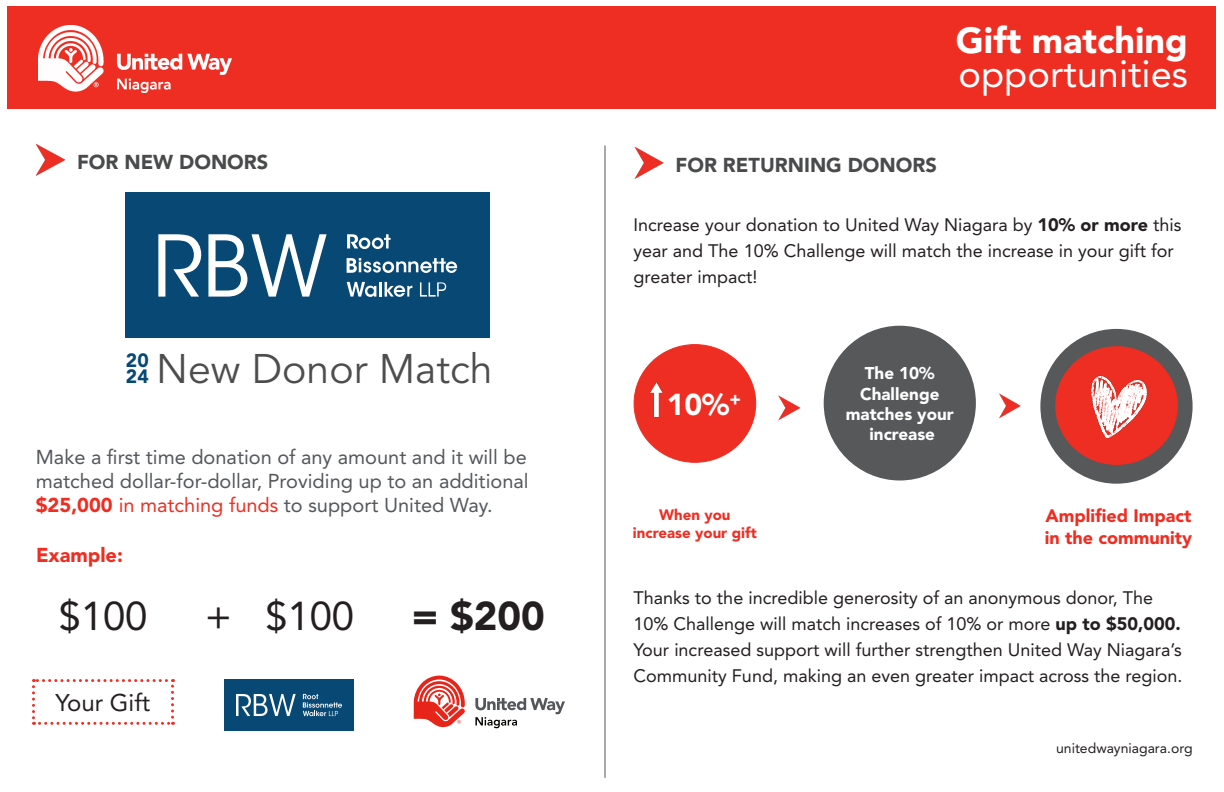
<style>
.page{position:relative;width:1224px;height:792px;background:#fff}
.page>*{position:absolute;margin:0;border:0;box-sizing:border-box;transform-origin:0 0}
.t1{font:41px "Avenir LT Pro";color:#4d4d4d}
.t2{font:40px "Avenir LT Std";color:#231f20}
.t3{font:900 40px "Avenir LT Std";color:#231f20}
.t4{font:38px "Avenir LT Pro";color:#fff}
.t5{font:900 36px "Avenir LT Pro";color:#fff}
.t6{font:900 30px "Avenir LT Pro";color:#fff}
.t7{font:24px "Avenir LT Std";color:#231f20}
.t8{font:20px/24px "Avenir LT Std";color:#54575a;text-align:justify}
.t9{font:900 20px "Avenir LT Std";color:#494a4b}
.t10{font:900 20px "Avenir LT Pro";color:#ee2e22}
.t11{font:900 19.2px/16px "Avenir LT Pro";color:#074874}
.t12{font:18px/26px "Avenir LT Pro";color:#231f20}
.t13{font:18px/26px "Avenir LT Std";color:#231f20}
.t14{font:900 18px "Avenir LT Pro";color:#ee2e22}
.t15{font:900 17px "Avenir LT Pro";color:#fff}
.t16{font:900 15px "Avenir LT Pro";color:#ee2e22}
.t17{font:14px "Avenir LT Pro";color:#231f20}
.s1{font-weight:900;color:#ee2e22}
.s2{color:#ee2e22}
.s3{font-weight:900}
</style>
<div class="page">
<svg style="left:1040px;top:329px;width:153px;height:155px;background:#6b5a5b"></svg>
<div style="left:7px;top:6px;width:1209px;height:103px;background:#ee2e22"></div>
<img style="left:38px;top:26px;width:193px;height:66px">
<div style="left:125px;top:192px;width:365px;height:146px;background:#074874"></div>
<svg style="left:347px;top:234px;width:44px;height:15px"></svg>
<svg style="left:347px;top:258px;width:110px;height:15px"></svg>
<svg style="left:347px;top:282px;width:29px;height:15px"></svg>
<hr style="left:379px;top:282px;width:3px;height:15px;background:#fff">
<svg style="left:385px;top:282px;width:27px;height:15px"></svg>
<svg style="left:420px;top:282px;width:26px;height:15px"></svg>
<svg style="left:158px;top:234px;width:43px;height:63px"></svg>
<svg style="left:208px;top:234px;width:119px;height:63px"></svg>
<hr style="left:604px;top:146px;width:2px;height:632px;background:#54575a">
<img style="left:36px;top:144px;width:30px;height:32px">
<img style="left:635px;top:147px;width:29px;height:32px">
<svg style="left:32px;top:679px;width:142px;height:46px"></svg>
<div style="left:224px;top:679px;width:130px;height:52px;background:#074874"></div>
<svg style="left:303px;top:694px;width:39px;height:22px"></svg>
<svg style="left:236px;top:694px;width:60px;height:22px"></svg>
<svg style="left:414px;top:676px;width:51px;height:52px"></svg>
<svg style="left:475px;top:698px;width:90px;height:30px"></svg>
<div style="left:824px;top:326px;width:152px;height:154px;background:#57585a;border-radius:50%"></div>
<div style="left:634px;top:345px;width:122px;height:117px;background:#ee2e22;border-radius:50%"></div>
<img style="left:778px;top:396px;width:23px;height:25px">
<img style="left:999px;top:394px;width:22px;height:25px">
<img style="left:644px;top:364px;width:19px;height:54px">
<img style="left:1050px;top:328px;width:122px;height:156px">
<p class="t5" style="left:956px;top:18px;width:234px">Gift matching</p>
<p class="t4" style="left:958px;top:50px;width:231px">opportunities</p>
<p class="t9" style="left:77px;top:150px;width:193px">FOR NEW DONORS</p>
<p class="t9" style="left:676px;top:153px;width:263px">FOR RETURNING DONORS</p>
<p class="t11" style="left:126px;top:352px;width:24px">20<br>24</p>
<p class="t1" style="left:156px;top:344px;width:338px">New Donor Match</p>
<p class="t8" style="left:36px;top:445px;width:494px">Make a first time donation of any amount and it will be matched dollar-for-dollar, Providing up to an additional <span class="s1">$25,000</span> <span class="s2">in matching funds</span> to support United Way.</p>
<p class="t10" style="left:36px;top:543px;width:89px">Example:</p>
<p class="t2" style="left:59px;top:592px;width:90px">$100</p>
<p class="t7" style="left:56px;top:689px;width:96px">Your Gift</p>
<p class="t2" style="left:205px;top:592px;width:150px">+ $100</p>
<p class="t3" style="left:412px;top:591px;width:135px">= $200</p>
<p class="t13" style="left:634px;top:212px;width:549px">Increase your donation to United Way Niagara by <span class="s3">10% or more</span> this year and The 10% Challenge will match the increase in your gift for greater impact!</p>
<p class="t6" style="left:667px;top:386px;width:76px">10%<sup>+</sup></p>
<p class="t16" style="left:659px;top:505px;width:73px">When you</p>
<p class="t16" style="left:633px;top:523px;width:125px">increase your gift</p>
<p class="t15" style="left:865px;top:363px;width:71px">The 10%</p>
<p class="t15" style="left:860px;top:383px;width:81px">Challenge</p>
<p class="t15" style="left:846px;top:404px;width:109px">matches your</p>
<p class="t15" style="left:870px;top:424px;width:67px">increase</p>
<p class="t14" style="left:1045px;top:505px;width:148px">Amplified Impact</p>
<p class="t14" style="left:1045px;top:526px;width:149px">in the community</p>
<p class="t12" style="left:634px;top:584px;width:550px">Thanks to the incredible generosity of an anonymous donor, The 10% Challenge will match increases of 10% or more <span class="s3">up to $50,000.<br></span>Your increased support will further strengthen United Way Niagara’s Community Fund, making an even greater impact across the region.</p>
<p class="t17" style="left:1056px;top:740px;width:138px">unitedwayniagara.org</p>
</div>
